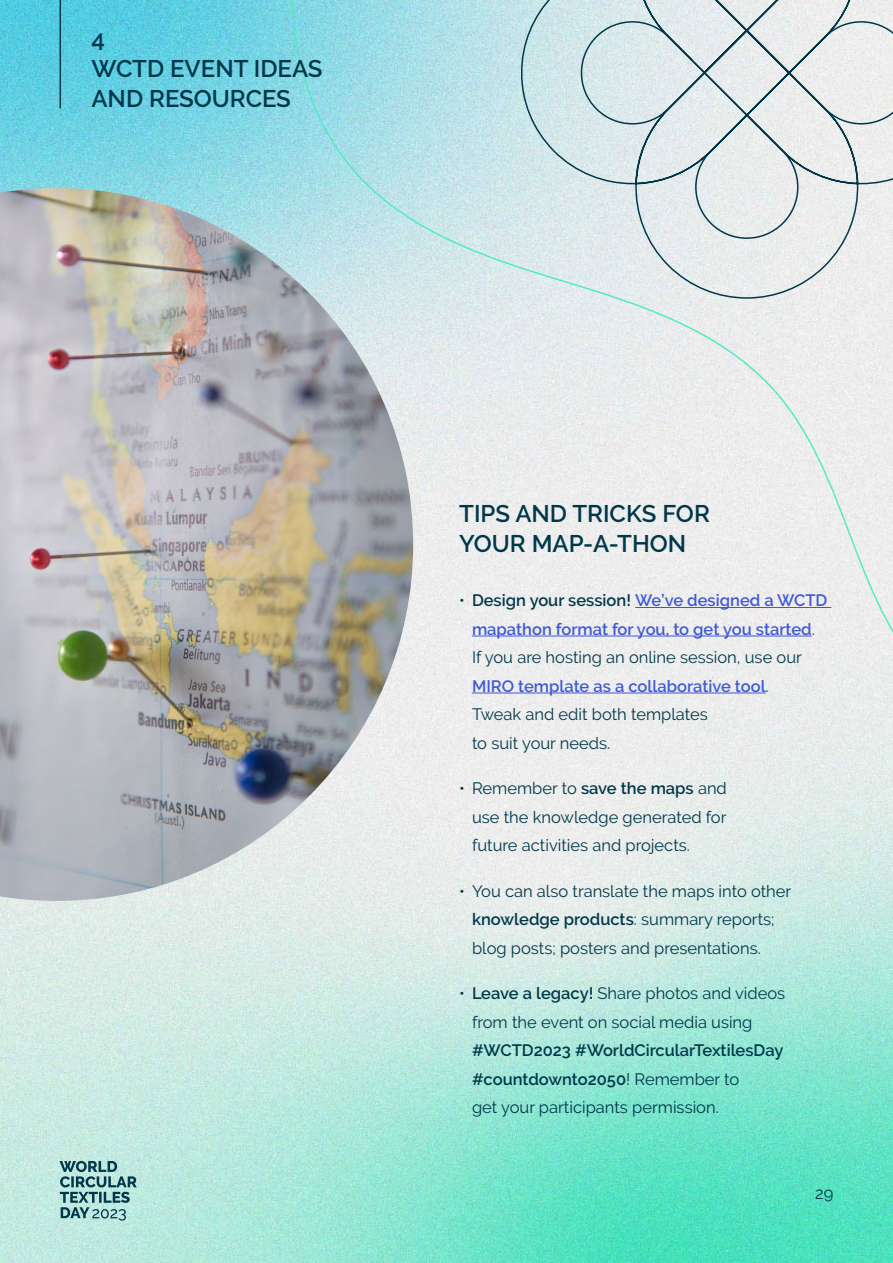
<style>
.page{position:relative;width:893px;height:1263px;background:#fff}
.page>*{position:absolute;margin:0;border:0;box-sizing:border-box;transform-origin:0 0}
.t1{font:600 24px/30px "Raleway";color:#00384a}
.t2{font:16.5px/28.5px "Raleway";color:#00384a}
.t3{font:600 16.5px/28.5px "Raleway";color:#4059d4}
.t4{font:600 16.5px/28.5px "Raleway";color:#00384a}
.s1{font-weight:400;color:#00384a}
.s2{color:#00384a}
.s3{font-weight:600}
.s4{font-weight:400}
</style>
<div class="page">
<img style="left:0;top:0;width:893px;height:1263px">
<img style="left:0;top:188px;width:413px;height:713px">
<svg style="left:290px;top:0;width:603px;height:767px"></svg>
<svg style="left:509px;top:0;width:384px;height:299px;background:#dbe4e6"></svg>
<hr style="left:60px;top:0;width:1px;height:108px;background:#00384a">
<svg style="left:60px;top:1161px;width:77px;height:60px;background:#85b3b2"></svg>
<hr style="left:635px;top:607px;width:196px;height:1px;background:#4059d4">
<hr style="left:472px;top:636px;width:340px;height:1px;background:#4059d4">
<hr style="left:472px;top:693px;width:294px;height:1px;background:#4059d4">
<h1 class="t1" style="left:91px;top:24px;width:233px">4<br>WCTD EVENT IDEAS<br>AND RESOURCES</h1>
<h1 class="t1" style="left:459px;top:499px;width:252px">TIPS AND TRICKS FOR<br>YOUR MAP-A-THON</h1>
<p class="t3" style="left:472px;top:586px;width:357px;text-indent:-13px"><span class="s1">•</span> <span class="s2">Design your session!</span> We’ve designed a WCTD mapathon format for you, to get you started<span class="s1">.<br>If you are hosting an online session, use our </span>MIRO template as a collaborative tool<span class="s1">.<br>Tweak and edit both templates<br>to suit your needs.</span></p>
<p class="t2" style="left:472px;top:774px;width:256px;text-align:justify;text-indent:-13px">• Remember to <span class="s3">save the maps</span> and use the knowledge generated for future activities and projects.</p>
<p class="t2" style="left:472px;top:877px;width:321px;text-indent:-13px">• You can also translate the maps into other <span class="s3">knowledge products</span>: summary reports; blog posts; posters and presentations.</p>
<p class="t2" style="left:472px;top:979px;width:315px;text-indent:-13px">• <span class="s3">Leave a legacy!</span> Share photos and videos from the event on social media using</p>
<p class="t4" style="left:472px;top:1036px;width:313px">#WCTD2023 #WorldCircularTextilesDay #countdownto2050<span class="s4">! Remember to<br>get your participants permission.</span></p>
<p class="t2" style="left:815px;top:1178px;width:20px">29</p>
</div>
